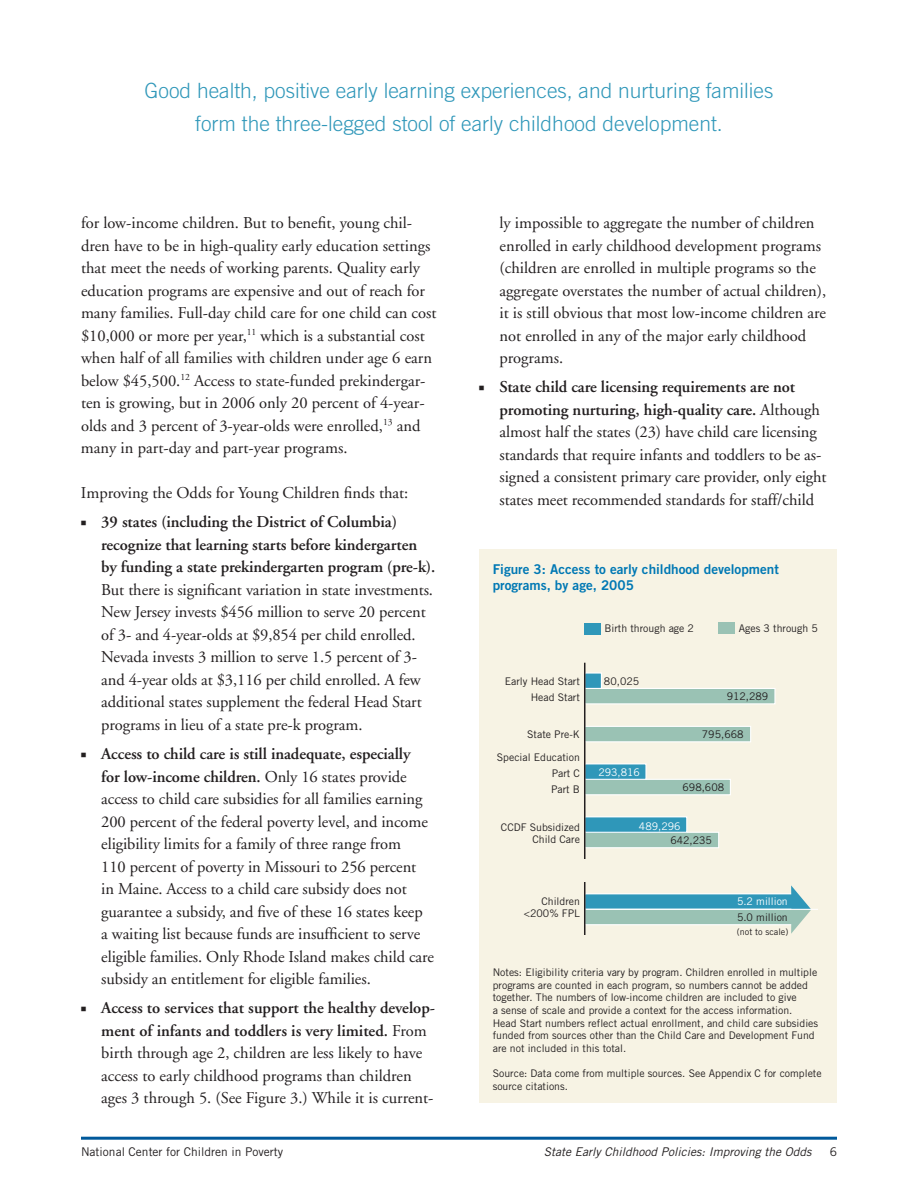
<style>
.page{position:relative;width:918px;height:1188px;background:#fff}
.page>*{position:absolute;margin:0;border:0;box-sizing:border-box;transform-origin:0 0}
.t1{font:300 21px/33px "Trade Gothic";color:#2f97b9;text-align:center}
.t2{font:16.5px/22.5px "Adobe Garamond";letter-spacing:-.005em;color:#231f20}
.t3{font:600 16.5px/22.5px "Adobe Garamond";letter-spacing:-.005em;color:#231f20}
.t4{font:13.5px/16.2px "Trade Gothic Bold Two";color:#0078b4}
.t5{font:italic 12px "Trade Gothic";color:#231f20}
.t6{font:12px "Trade Gothic";color:#231f20}
.t7{font:10.5px/12.6px "Trade Gothic";color:#231f20;text-align:right}
.t8{font:10.5px "Trade Gothic";color:#fff}
.t9{font:9px "Trade Gothic";color:#231f20}
.s1{font-weight:600}
</style>
<div class="page">
<hr style="left:81px;top:1137px;width:756px;height:3px;background:#00599b">
<div style="left:479px;top:549px;width:358px;height:553px;background:#f7f3e4"></div>
<div style="left:585px;top:688px;width:190px;height:16px;background:#9ac2b4"></div>
<div style="left:584px;top:688px;width:192px;height:16px;border:1px solid #fff"></div>
<div style="left:585px;top:726px;width:166px;height:16px;background:#9ac2b4"></div>
<div style="left:584px;top:726px;width:167px;height:16px;border:1px solid #fff"></div>
<div style="left:585px;top:779px;width:145px;height:16px;background:#9ac2b4"></div>
<div style="left:584px;top:779px;width:147px;height:16px;border:1px solid #fff"></div>
<div style="left:585px;top:832px;width:134px;height:16px;background:#9ac2b4"></div>
<div style="left:584px;top:832px;width:135px;height:16px;border:1px solid #fff"></div>
<div style="left:585px;top:909px;width:208px;height:16px;background:#9ac2b4"></div>
<div style="left:584px;top:909px;width:210px;height:16px;border:1px solid #fff"></div>
<div style="left:585px;top:673px;width:16px;height:15px;background:#2f97b9"></div>
<div style="left:584px;top:672px;width:18px;height:17px;border:1px solid #fff"></div>
<div style="left:585px;top:764px;width:61px;height:15px;background:#2f97b9"></div>
<div style="left:584px;top:763px;width:63px;height:17px;border:1px solid #fff"></div>
<div style="left:585px;top:817px;width:102px;height:15px;background:#2f97b9"></div>
<div style="left:584px;top:816px;width:103px;height:17px;border:1px solid #fff"></div>
<div style="left:585px;top:894px;width:208px;height:15px;background:#2f97b9"></div>
<div style="left:584px;top:893px;width:210px;height:17px;border:1px solid #fff"></div>
<div style="left:719px;top:622px;width:16px;height:12px;background:#9ac2b4"></div>
<div style="left:585px;top:623px;width:16px;height:11px;background:#2f97b9"></div>
<hr style="left:584px;top:663px;width:1px;height:272px;background:#231f20">
<svg style="left:791px;top:885px;width:20px;height:49px"></svg>
<hr style="left:586px;top:909px;width:232px;height:1px;background:#fff">
<div style="left:575px;top:859px;width:26px;height:23px;background:#f7f3e4"></div>
<p class="t1" style="left:145px;top:73px;width:630px">Good health, positive early learning experiences, and nurturing families form the three-legged stool of early childhood development.</p>
<p class="t2" style="left:81px;top:212px;width:357px">for low-income children. But to benefit, young chil&shy;dren have to be in high-quality early education settings that meet the needs of working parents. Quality early education programs are expensive and out of reach for many families. Full-day child care for one child can cost $10,000 or more per year,<sup>11</sup> which is a substantial cost when half of all families with children under age 6 earn below $45,500.<sup>12</sup> Access to state-funded prekindergar&shy;ten is growing, but in 2006 only 20 percent of 4-year&shy;olds and 3 percent of 3-year-olds were enrolled,<sup>13</sup> and many in part-day and part-year programs.</p>
<p class="t2" style="left:81px;top:482px;width:329px">Improving the Odds for Young Children finds that:</p>
<p class="t3" style="left:101px;top:511px;width:336px">39 states (including the District of Columbia) recognize that learning starts before kindergarten by funding a state prekindergarten program (pre-k).</p>
<p class="t2" style="left:101px;top:579px;width:333px">But there is significant variation in state investments.<br>New Jersey invests $456 million to serve 20 percent of 3- and 4-year-olds at $9,854 per child enrolled.<br>Nevada invests 3 million to serve 1.5 percent of 3- and 4-year olds at $3,116 per child enrolled. A few additional states supplement the federal Head Start programs in lieu of a state pre-k program.</p>
<p class="t2" style="left:101px;top:743px;width:334px"><span class="s1">Access to child care is still inadequate, especially<br>for low-income children.</span> Only 16 states provide access to child care subsidies for all families earning 200 percent of the federal poverty level, and income eligibility limits for a family of three range from<br>110 percent of poverty in Missouri to 256 percent<br>in Maine. Access to a child care subsidy does not guarantee a subsidy, and five of these 16 states keep<br>a waiting list because funds are insufficient to serve eligible families. Only Rhode Island makes child care subsidy an entitlement for eligible families.</p>
<p class="t2" style="left:101px;top:997px;width:335px"><span class="s1">Access to services that support the healthy develop&shy;ment of infants and toddlers is very limited.</span> From birth through age 2, children are less likely to have access to early childhood programs than children ages 3 through 5. (See Figure 3.) While it is current-</p>
<p class="t2" style="left:500px;top:212px;width:328px">ly impossible to aggregate the number of children enrolled in early childhood development programs (children are enrolled in multiple programs so the aggregate overstates the number of actual children), it is still obvious that most low-income children are not enrolled in any of the major early childhood programs.</p>
<p class="t2" style="left:499px;top:376px;width:329px"><span class="s1">State child care licensing requirements are not promoting nurturing, high-quality care.</span> Although almost half the states (23) have child care licensing standards that require infants and toddlers to be as&shy;signed a consistent primary care provider, only eight states meet recommended standards for staff/child</p>
<p class="t4" style="left:493px;top:561px;width:288px">Figure 3: Access to early childhood development programs, by age, 2005</p>
<p class="t7" style="left:505px;top:674px;width:77px;line-height:15.6px">Early Head Start<br>Head Start</p>
<p class="t7" style="left:527px;top:728px;width:54px">State Pre-K</p>
<p class="t7" style="left:551px;top:750px;width:30px;line-height:15.6px;text-align:justify;text-indent:-54px">Special Education Part C Part B</p>
<p class="t7" style="left:501px;top:821px;width:81px">CCDF Subsidized<br>Child Care</p>
<p class="t7" style="left:605px;top:622px;width:91px">Birth through age 2</p>
<p class="t7" style="left:739px;top:621px;width:81px">Ages 3 through 5</p>
<p class="t7" style="left:604px;top:675px;width:37px">80,025</p>
<p class="t8" style="left:598px;top:766px;width:43px">293,816</p>
<p class="t7" style="left:727px;top:690px;width:43px">912,289</p>
<p class="t7" style="left:702px;top:728px;width:43px">795,668</p>
<p class="t7" style="left:683px;top:781px;width:43px">698,608</p>
<p class="t8" style="left:639px;top:820px;width:43px">489,296</p>
<p class="t7" style="left:670px;top:834px;width:43px">642,235</p>
<p class="t7" style="left:524px;top:895px;width:58px">Children &lt;200% FPL</p>
<p class="t8" style="left:737px;top:895px;width:52px">5.2 million</p>
<p class="t7" style="left:737px;top:911px;width:52px">5.0 million</p>
<p class="t9" style="left:737px;top:926px;width:53px">(not to scale)</p>
<p class="t7" style="left:493px;top:966px;width:327px;text-align:left">Notes: Eligibility criteria vary by program. Children enrolled in multiple programs are counted in each program, so numbers cannot be added together. The numbers of low-income children are included to give<br>a sense of scale and provide a context for the access information.<br>Head Start numbers reflect actual enrollment, and child care subsidies funded from sources other than the Child Care and Development Fund are not included in this total.</p>
<p class="t7" style="left:493px;top:1067px;width:330px;text-align:left">Source: Data come from multiple sources. See Appendix C for complete source citations.</p>
<p class="t6" style="left:81px;top:1144px;width:204px">National Center for Children in Poverty</p>
<p class="t5" style="left:544px;top:1144px;width:269px">State Early Childhood Policies: Improving the Odds</p>
<p class="t6" style="left:830px;top:1144px;width:9px">6</p>
</div>
